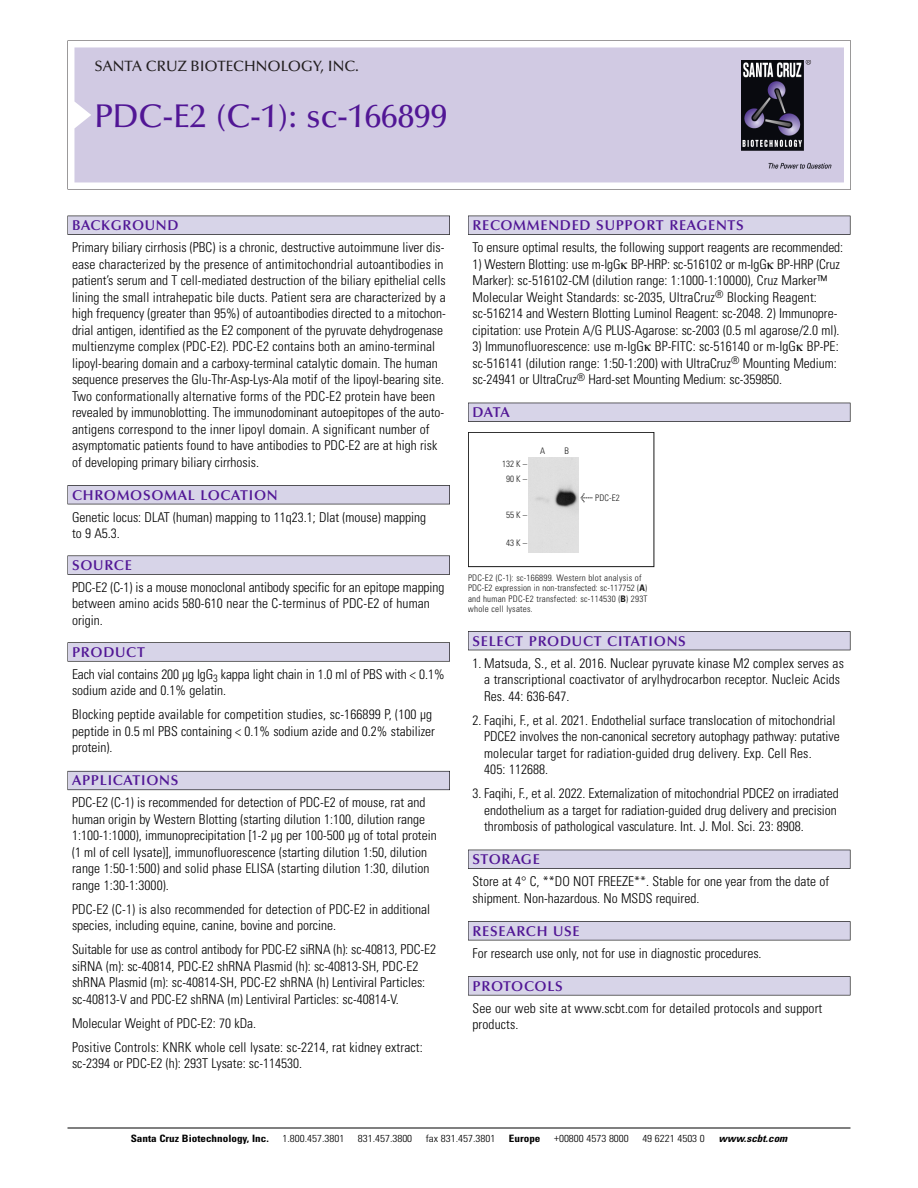
<style>
.page{position:relative;width:918px;height:1188px;background:#fff}
.page>*{position:absolute;margin:0;border:0;box-sizing:border-box;transform-origin:0 0}
.t1{font:500 33px "Optima";color:#511695}
.t2{font:500 15px "Optima";color:#231f20}
.t3{font:600 14.25px "Optima";letter-spacing:.05em;color:#511695}
.t4{font:300 condensed 13.5px/16.5px "Univers";color:#000}
.t5{font:300 condensed 10.2px "Univers";color:#000;scale:1.1 1}
.t6{font:700 condensed 10.2px "Univers";color:#000;scale:1.1 1}
.t7{font:italic 700 condensed 10.2px "Univers";color:#000;scale:1.1 1}
.t8{font:300 condensed 9px/10.5px "Univers";letter-spacing:.025em;color:#191919}
.s1{font-family:"Meta Plus";font-weight:400;font-stretch:normal;font-size:10.5px}
.s2{font-weight:700}
</style>
<div class="page">
<svg style="left:68px;top:40px;width:783px;height:149px"></svg>
<div style="left:74px;top:47px;width:770px;height:135px;background:#d1cae3"></div>
<img style="left:741px;top:60px;width:90px;height:108px">
<div style="left:68px;top:216px;width:382px;height:19px;background:#535256"></div>
<div style="left:68px;top:216px;width:381px;height:18px;background:#d7d4e8"></div>
<div style="left:68px;top:485px;width:382px;height:19px;background:#515155"></div>
<div style="left:68px;top:486px;width:381px;height:18px;background:#d7d4e8"></div>
<div style="left:68px;top:556px;width:382px;height:19px;background:#58575a"></div>
<div style="left:68px;top:556px;width:381px;height:18px;background:#d7d4e8"></div>
<svg style="left:68px;top:642px;width:382px;height:20px"></svg>
<div style="left:68px;top:643px;width:381px;height:18px;background:#d7d4e8"></div>
<div style="left:68px;top:771px;width:382px;height:19px;background:#686770"></div>
<div style="left:68px;top:772px;width:381px;height:18px;background:#d7d4e8"></div>
<div style="left:468px;top:216px;width:382px;height:19px;background:#535256"></div>
<div style="left:468px;top:216px;width:382px;height:18px;background:#d7d4e8"></div>
<div style="left:468px;top:403px;width:382px;height:19px;background:#525156"></div>
<div style="left:468px;top:403px;width:382px;height:18px;background:#d7d4e8"></div>
<div style="left:468px;top:631px;width:382px;height:19px;background:#515056"></div>
<div style="left:468px;top:632px;width:382px;height:18px;background:#d7d4e8"></div>
<div style="left:468px;top:850px;width:382px;height:19px;background:#525156"></div>
<div style="left:468px;top:850px;width:382px;height:18px;background:#d7d4e8"></div>
<div style="left:468px;top:921px;width:382px;height:19px;background:#545357"></div>
<div style="left:468px;top:922px;width:382px;height:18px;background:#d7d4e8"></div>
<div style="left:468px;top:976px;width:382px;height:19px;background:#575659"></div>
<div style="left:468px;top:977px;width:382px;height:18px;background:#d7d4e8"></div>
<hr style="left:68px;top:1128px;width:782px;height:1px;background:#000">
<div style="left:468px;top:432px;width:186px;height:135px;border:1px solid #191919"></div>
<img style="left:528px;top:457px;width:50px;height:96px">
<p class="t2" style="left:94px;top:60px;width:266px">SANTA CRUZ BIOTECHNOLOGY, INC.</p>
<p class="t1" style="left:94px;top:102px;width:354px">PDC-E2 (C-1): sc-166899</p>
<p class="t3" style="left:72px;top:219px;width:108px">BACKGROUND</p>
<p class="t4" style="left:72px;top:240px;width:376px">Primary biliary cirrhosis (PBC) is a chronic, destructive autoimmune liver dis&shy;ease characterized by the presence of antimitochondrial autoantibodies in patient’s serum and T cell-mediated destruction of the biliary epithelial cells lining the small intrahepatic bile ducts. Patient sera are characterized by a high frequency (greater than 95%) of autoantibodies directed to a mitochon&shy;drial antigen, identified as the E2 component of the pyruvate dehydrogenase multienzyme complex (PDC-E2). PDC-E2 contains both an amino-terminal lipoyl-bearing domain and a carboxy-terminal catalytic domain. The human sequence preserves the Glu-Thr-Asp-Lys-Ala motif of the lipoyl-bearing site.<br>Two conformationally alternative forms of the PDC-E2 protein have been revealed by immunoblotting. The immunodominant autoepitopes of the auto&shy;antigens correspond to the inner lipoyl domain. A significant number of asymptomatic patients found to have antibodies to PDC-E2 are at high risk of developing primary biliary cirrhosis.</p>
<p class="t3" style="left:72px;top:489px;width:207px">CHROMOSOMAL LOCATION</p>
<p class="t4" style="left:72px;top:510px;width:356px">Genetic locus: DLAT (human) mapping to 11q23.1; Dlat (mouse) mapping to 9 A5.3.</p>
<p class="t3" style="left:72px;top:559px;width:61px">SOURCE</p>
<p class="t4" style="left:72px;top:580px;width:374px">PDC-E2 (C-1) is a mouse monoclonal antibody specific for an epitope mapping between amino acids 580-610 near the C-terminus of PDC-E2 of human origin.</p>
<p class="t3" style="left:72px;top:646px;width:74px">PRODUCT</p>
<p class="t4" style="left:72px;top:667px;width:374px">Each vial contains 200 µg IgG<sub>3</sub> kappa light chain in 1.0 ml of PBS with &lt; 0.1% sodium azide and 0.1% gelatin.</p>
<p class="t4" style="left:72px;top:708px;width:364px">Blocking peptide available for competition studies, sc-166899 P, (100 µg peptide in 0.5 ml PBS containing &lt; 0.1% sodium azide and 0.2% stabilizer protein).</p>
<p class="t3" style="left:72px;top:775px;width:108px">APPLICATIONS</p>
<p class="t4" style="left:72px;top:796px;width:366px">PDC-E2 (C-1) is recommended for detection of PDC-E2 of mouse, rat and human origin by Western Blotting (starting dilution 1:100, dilution range 1:100-1:1000), immunoprecipitation [1-2 µg per 100-500 µg of total protein (1 ml of cell lysate)], immunofluorescence (starting dilution 1:50, dilution range 1:50-1:500) and solid phase ELISA (starting dilution 1:30, dilution range 1:30-1:3000).</p>
<p class="t4" style="left:72px;top:902px;width:360px">PDC-E2 (C-1) is also recommended for detection of PDC-E2 in additional species, including equine, canine, bovine and porcine.</p>
<p class="t4" style="left:72px;top:943px;width:365px">Suitable for use as control antibody for PDC-E2 siRNA (h): sc-40813, PDC-E2 siRNA (m): sc-40814, PDC-E2 shRNA Plasmid (h): sc-40813-SH, PDC-E2 shRNA Plasmid (m): sc-40814-SH, PDC-E2 shRNA (h) Lentiviral Particles: sc-40813-V and PDC-E2 shRNA (m) Lentiviral Particles: sc-40814-V.</p>
<p class="t4" style="left:72px;top:1016px;width:186px">Molecular Weight of PDC-E2: 70 kDa.</p>
<p class="t4" style="left:72px;top:1040px;width:352px">Positive Controls: KNRK whole cell lysate: sc-2214, rat kidney extract: sc-2394 or PDC-E2 (h): 293T Lysate: sc-114530.</p>
<p class="t3" style="left:473px;top:219px;width:273px">RECOMMENDED SUPPORT REAGENTS</p>
<p class="t4" style="left:473px;top:240px;width:372px">To ensure optimal results, the following support reagents are recommended:</p>
<p class="t4" style="left:473px;top:257px;width:369px">1) Western Blotting: use m-IgG BP-HRP: sc-516102 or m-IgG BP-HRP (Cruz Marker): sc-516102-CM (dilution range: 1:1000-1:10000), Cruz Marker™ Molecular Weight Standards: sc-2035, UltraCruz<sup>®</sup> Blocking Reagent: sc-516214 and Western Blotting Luminol Reagent: sc-2048. 2) Immunopre&shy;cipitation: use Protein A/G PLUS-Agarose: sc-2003 (0.5 ml agarose/2.0 ml).</p>
<p class="t4" style="left:473px;top:339px;width:368px">3) Immunofluorescence: use m-IgG BP-FITC: sc-516140 or m-IgG BP-PE: sc-516141 (dilution range: 1:50-1:200) with UltraCruz<sup>®</sup> Mounting Medium: sc-24941 or UltraCruz<sup>®</sup> Hard-set Mounting Medium: sc-359850.</p>
<p class="t3" style="left:473px;top:406px;width:39px">DATA</p>
<p class="t8" style="left:502px;top:457px;width:26px;line-height:15px;text-align:center">132 K –<br>90K–</p>
<p class="t8" style="left:506px;top:510px;width:22px">55K–</p>
<p class="t8" style="left:506px;top:539px;width:22px">43K–</p>
<p class="t8" style="left:540px;top:447px;width:7px">A</p>
<p class="t8" style="left:564px;top:447px;width:6px">B</p>
<p class="t8" style="left:581px;top:493px;width:41px"><span class="s1">&lt;</span> PDC-E2</p>
<p class="t8" style="left:468px;top:573px;width:181px">PDC-E2 (C-1): sc-166899. Western blot analysis of PDC-E2 expression in non-transfected: sc-117752 (<span class="s2">A</span>) and human PDC-E2 transfected: sc-114530 (<span class="s2">B</span>) 293T whole cell lysates.</p>
<p class="t3" style="left:473px;top:635px;width:215px">SELECT PRODUCT CITATIONS</p>
<p class="t4" style="left:484px;top:656px;width:361px;text-indent:-12px">1. Matsuda, S., et al. 2016. Nuclear pyruvate kinase M2 complex serves as a transcriptional coactivator of arylhydrocarbon receptor. Nucleic Acids<br>Res. 44: 636-647.</p>
<p class="t4" style="left:484px;top:713px;width:357px;text-indent:-12px">2. Faqihi, F., et al. 2021. Endothelial surface translocation of mitochondrial PDCE2 involves the non-canonical secretory autophagy pathway: putative molecular target for radiation-guided drug delivery. Exp. Cell Res.<br>405: 112688.</p>
<p class="t4" style="left:484px;top:786px;width:356px;text-indent:-12px">3. Faqihi, F., et al. 2022. Externalization of mitochondrial PDCE2 on irradiated endothelium as a target for radiation-guided drug delivery and precision thrombosis of pathological vasculature. Int. J. Mol. Sci. 23: 8908.</p>
<p class="t3" style="left:473px;top:853px;width:69px">STORAGE</p>
<p class="t4" style="left:473px;top:874px;width:358px">Store at 4° C, **DO NOT FREEZE**. Stable for one year from the date of shipment. Non-hazardous. No MSDS required.</p>
<p class="t3" style="left:473px;top:925px;width:109px">RESEARCH USE</p>
<p class="t4" style="left:473px;top:946px;width:291px">For research use only, not for use in diagnostic procedures.</p>
<p class="t3" style="left:473px;top:980px;width:92px">PROTOCOLS</p>
<p class="t4" style="left:473px;top:1001px;width:351px">See our web site at www.scbt.com for detailed protocols and support products.</p>
<p class="t6" style="left:131px;top:1135px;width:127px">Santa Cruz Biotechnology, Inc.</p>
<p class="t5" style="left:282px;top:1135px;width:58px">1.800.457.3801</p>
<p class="t5" style="left:358px;top:1135px;width:51px">831.457.3800</p>
<p class="t5" style="left:426px;top:1135px;width:65px">fax 831.457.3801</p>
<p class="t6" style="left:509px;top:1135px;width:30px">Europe</p>
<p class="t5" style="left:554px;top:1135px;width:69px">+00800 4573 8000</p>
<p class="t5" style="left:642px;top:1135px;width:58px">49 6221 4503 0</p>
<p class="t7" style="left:719px;top:1135px;width:66px">www.scbt.com</p>
</div>
